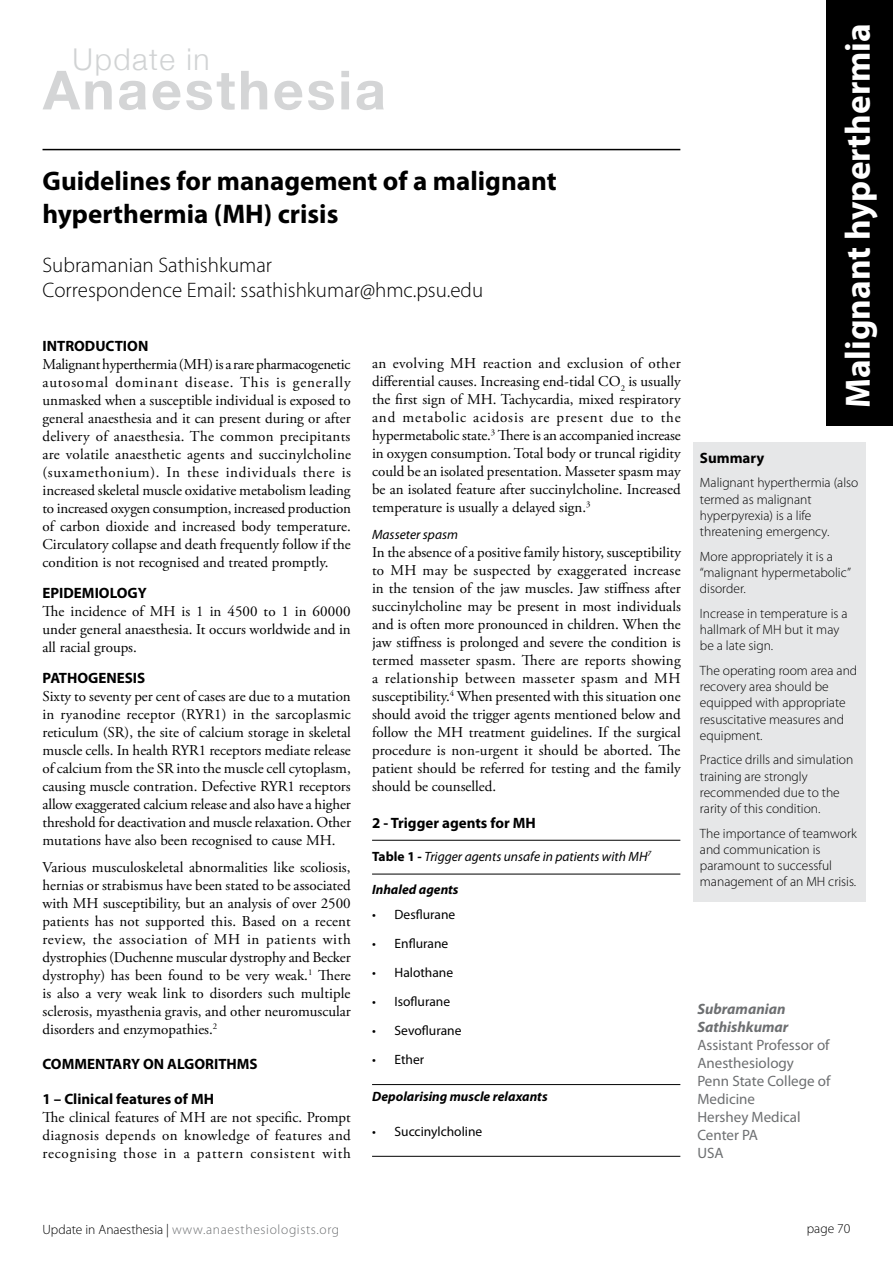
<style>
.page{position:relative;width:893px;height:1263px;background:#fff}
.page>*{position:absolute;margin:0;border:0;box-sizing:border-box;transform-origin:0 0}
.t1{font:700 54px "Helvetica Neue";letter-spacing:.05em;color:#d4d5d6}
.t2{font:700 35.25px "Myriad Pro";color:#fff}
.t3{font:300 30px "Helvetica Neue";letter-spacing:.05em;color:#d1d3d4}
.t4{font:700 27px/32.4px "Myriad Pro";color:#000}
.t5{font:300 21px/25.2px "Myriad Pro";color:#000}
.t6{font:15px/18px "Adobe Garamond Pro";color:#000;text-align:justify}
.t7{font:700 15px "Myriad Pro";color:#000}
.t8{font:15px/18px "Myriad Pro";color:#6d6f71}
.t9{font:italic 700 15px/18px "Myriad Pro";color:#6d6f71}
.t10{font:300 13.5px/16.2px "Myriad Pro";color:#000}
.t11{font:13.5px "Myriad Pro";color:#000}
.t12{font:italic 13.5px "Myriad Pro";color:#000}
.t13{font:300 13.5px "Myriad Pro";letter-spacing:.05em;color:#6d6f71}
.t14{font:italic 700 13.5px "Myriad Pro";color:#000}
.s1{font-weight:700;font-style:normal}
.s2{color:#000}
</style>
<div class="page">
<div style="left:693px;top:442px;width:173px;height:460px;background:#e6e7e8"></div>
<hr style="left:43px;top:149px;width:637px;height:1px;background:#000">
<div style="left:826px;top:0;width:67px;height:425px;background:#000"></div>
<hr style="left:372px;top:840px;width:308px;height:1px;background:#000">
<hr style="left:372px;top:874px;width:308px;height:1px;background:#000">
<hr style="left:372px;top:1084px;width:308px;height:1px;background:#000">
<hr style="left:372px;top:1156px;width:308px;height:1px;background:#000">
<h3 class="t3" style="left:73px;top:41px;width:139px">Update in</h3>
<h1 class="t1" style="left:43px;top:57px;width:344px">Anaesthesia</h1>
<h3 class="t4" style="left:43px;top:164px;width:516px">Guidelines for management of a malignant hyperthermia (MH) crisis</h3>
<h3 class="t5" style="left:43px;top:252px;width:442px">Subramanian Sathishkumar<br>Correspondence Email: ssathishkumar@hmc.psu.edu</h3>
<p class="t7" style="left:43px;top:337px;width:73px">INTRODUCTION</p>
<p class="t6" style="left:43px;top:356px;width:310px">Malignant hyperthermia (MH) is a rare pharmacogenetic autosomal dominant disease. This is generally unmasked when a susceptible individual is exposed to general anaesthesia and it can present during or after delivery of anaesthesia. The common precipitants are volatile anaesthetic agents and succinylcholine (suxamethonium). In these individuals there is increased skeletal muscle oxidative metabolism leading to increased oxygen consumption, increased production of carbon dioxide and increased body temperature.<br>Circulatory collapse and death frequently follow if the condition is not recognised and treated promptly.</p>
<p class="t7" style="left:43px;top:583px;width:9px">EPIDE</p>
<p class="t7" style="left:82px;top:583px;width:22px">MIOLO</p>
<p class="t7" style="left:128px;top:583px;width:21px">GY</p>
<p class="t6" style="left:43px;top:603px;width:310px">The incidence of MH is 1 in 4500 to 1 in 60000 under general anaesthesia. It occurs worldwide and in all racial groups.</p>
<p class="t7" style="left:43px;top:668px;width:104px">PATHOGENESIS</p>
<p class="t6" style="left:43px;top:688px;width:310px">Sixty to seventy per cent of cases are due to a mutation in ryanodine receptor (RYR1) in the sarcoplasmic reticulum (SR), the site of calcium storage in skeletal muscle cells. In health RYR1 receptors mediate release of calcium from the SR into the muscle cell cytoplasm, causing muscle contration. Defective RYR1 receptors allow exaggerated calcium release and also have a higher threshold for deactivation and muscle relaxation. Other mutations have also been recognised to cause MH.</p>
<p class="t6" style="left:43px;top:858px;width:310px">Various musculoskeletal abnormalities like scoliosis, hernias or strabismus have been stated to be associated with MH susceptibility, but an analysis of over 2500 patients has not supported this. Based on a recent review, the association of MH in patients with dystrophies (Duchenne muscular dystrophy and Becker dystrophy) has been found to be very weak.<sup>1</sup> There is also a very weak link to disorders such multiple sclerosis, myasthenia gravis, and other neuromuscular disorders and enzymopathies.<sup>2</sup></p>
<p class="t7" style="left:43px;top:1054px;width:55px">COMMENTA</p>
<p class="t7" style="left:122px;top:1054px;width:137px">RY ON ALGORITHMS</p>
<p class="t7" style="left:43px;top:1089px;width:173px">1 – Clinical features of MH</p>
<p class="t6" style="left:43px;top:1108px;width:310px">The clinical features of MH are not specific. Prompt diagnosis depends on knowledge of features and recognising those in a pattern consistent with</p>
<p class="t6" style="left:372px;top:355px;width:310px">an evolving MH reaction and exclusion of other differential causes. Increasing end-tidal CO<sub>2</sub> is usually the first sign of MH. Tachycardia, mixed respiratory and metabolic acidosis are present due to the hypermetabolic state.<sup>3</sup> There is an accompanied increase in oxygen consumption. Total body or truncal rigidity could be an isolated presentation. Masseter spasm may be an isolated feature after succinylcholine. Increased temperature is usually a delayed sign.<sup>3</sup></p>
<p class="t12" style="left:372px;top:526px;width:87px">Masseter spasm</p>
<p class="t6" style="left:372px;top:543px;width:310px">In the absence of a positive family history, susceptibility to MH may be suspected by exaggerated increase in the tension of the jaw muscles. Jaw stiffness after succinylcholine may be present in most individuals and is often more pronounced in children. When the jaw stiffness is prolonged and severe the condition is termed masseter spasm. There are reports showing a relationship between masseter spasm and MH susceptibility.<sup>4</sup> When presented with this situation one should avoid the trigger agents mentioned below and follow the MH treatment guidelines. If the surgical procedure is non-urgent it should be aborted. The patient should be referred for testing and the family should be counselled.</p>
<p class="t7" style="left:372px;top:813px;width:165px">2 - Trigger agents for MH</p>
<p class="t12" style="left:372px;top:848px;width:281px"><span class="s1">Table 1 -</span> Trigger agents unsafe in patients with MH<sup>7</sup></p>
<p class="t14" style="left:372px;top:881px;width:88px">Inhaled agents</p>
<p class="t11" style="left:372px;top:906px;width:85px">• Desflurane</p>
<p class="t11" style="left:372px;top:935px;width:78px">• Enflurane</p>
<p class="t11" style="left:372px;top:964px;width:83px">• Halothane</p>
<p class="t11" style="left:372px;top:993px;width:80px">• Isoflurane</p>
<p class="t11" style="left:372px;top:1022px;width:91px">• Sevoflurane</p>
<p class="t11" style="left:372px;top:1051px;width:54px">• Ether</p>
<p class="t14" style="left:372px;top:1088px;width:177px">Depolarising muscle relaxants</p>
<p class="t11" style="left:372px;top:1123px;width:112px">• Succinylcholine</p>
<h2 class="t2" style="left:835px;top:408px;width:386px;rotate:-90deg">Malignant hyperthermia</h2>
<p class="t7" style="left:700px;top:448px;width:66px">Summary</p>
<p class="t10" style="left:700px;top:475px;width:160px">Malignant hyperthermia (also termed as malignant hyperpyrexia) is a life threatening emergency.</p>
<p class="t10" style="left:700px;top:548px;width:153px">More appropriately it is a “malignant hypermetabolic” disorder.</p>
<p class="t10" style="left:700px;top:605px;width:149px">Increase in temperature is a hallmark of MH but it may be a late sign.</p>
<p class="t10" style="left:700px;top:662px;width:159px">The operating room area and recovery area should be equipped with appropriate resuscitative measures and equipment.</p>
<p class="t10" style="left:700px;top:752px;width:155px">Practice drills and simulation training are strongly recommended due to the rarity of this condition.</p>
<p class="t10" style="left:700px;top:825px;width:158px">The importance of teamwork and communication is paramount to successful management of an MH crisis.</p>
<p class="t9" style="left:697px;top:999px;width:93px">Subramanian<br>Sathishkumar</p>
<p class="t8" style="left:697px;top:1035px;width:135px">Assistant Professor of<br>Anesthesiology<br>Penn State College of<br>Medicine<br>Hershey Medical<br>Center PA<br>USA</p>
<p class="t13" style="left:43px;top:1221px;width:298px"><span class="s2">Update in Anaesthesia |</span> www.anaesthesiologists.org</p>
<p class="t10" style="left:807px;top:1221px;width:45px">page 70</p>
</div>
